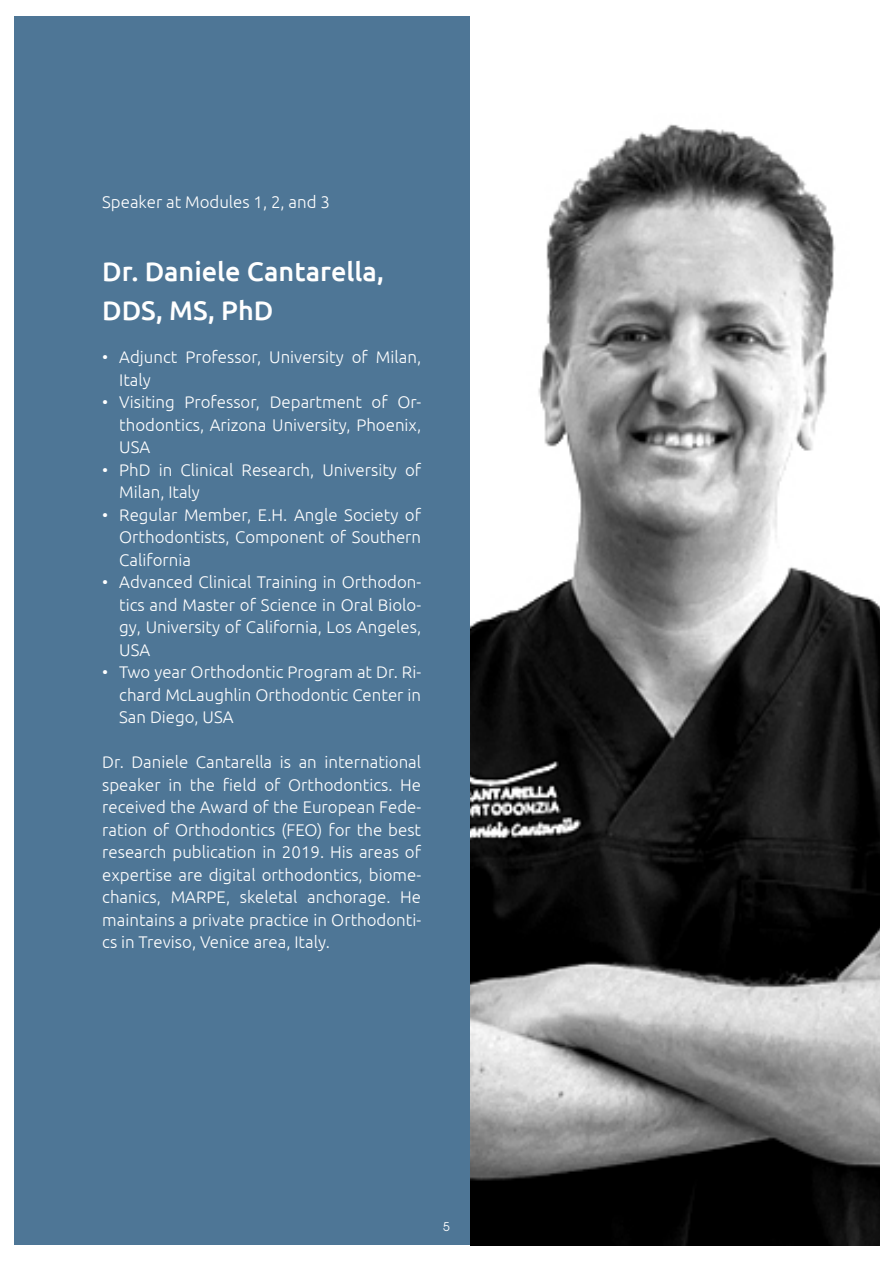
<style>
.page{position:relative;width:893px;height:1263px;background:#fff}
.page>*{position:absolute;margin:0;border:0;box-sizing:border-box;transform-origin:0 0}
.t1{font:500 27px/39.6px "Ubuntu";color:#fff}
.t2{font:300 16.8px/22.5px "Ubuntu";color:#fff;text-align:justify}
.t3{font:12px "Avant Garde";color:#fff}
</style>
<div class="page">
<div style="left:14px;top:16px;width:461px;height:1229px;background:#4e7696"></div>
<img style="left:471px;top:16px;width:409px;height:1229px">
<p class="t2" style="left:102px;top:190px;width:229px">Speaker at Modules 1, 2, and 3</p>
<h1 class="t1" style="left:102px;top:250px;width:283px">Dr. Daniele Cantarella,<br>DDS, MS, PhD</h1>
<p class="t2" style="left:119px;top:346px;width:303px;text-indent:-17px">• Adjunct Professor, University of Milan,<br>Italy</p>
<p class="t2" style="left:119px;top:391px;width:303px;text-indent:-17px">• Visiting Professor, Department of Or&shy;thodontics, Arizona University, Phoenix, USA</p>
<p class="t2" style="left:119px;top:458px;width:303px;text-indent:-17px">• PhD in Clinical Research, University of<br>Milan, Italy</p>
<p class="t2" style="left:119px;top:503px;width:303px;text-indent:-17px">• Regular Member, E.H. Angle Society of Orthodontists, Component of Southern California</p>
<p class="t2" style="left:119px;top:570px;width:303px;text-indent:-17px">• Advanced Clinical Training in Orthodon&shy;tics and Master of Science in Oral Biolo&shy;gy, University of California, Los Angeles, USA</p>
<p class="t2" style="left:119px;top:660px;width:303px;text-indent:-17px">• Two year Orthodontic Program at Dr. Ri&shy;chard McLaughlin Orthodontic Center in San Diego, USA</p>
<p class="t2" style="left:102px;top:750px;width:320px">Dr. Daniele Cantarella is an international speaker in the field of Orthodontics. He received the Award of the European Fede&shy;ration of Orthodontics (FEO) for the best research publication in 2019. His areas of expertise are digital orthodontics, biome&shy;chanics, MARPE, skeletal anchorage. He maintains a private practice in Orthodonti&shy;cs in Treviso, Venice area, Italy.</p>
<p class="t3" style="left:443px;top:1219px;width:8px">5</p>
</div>
